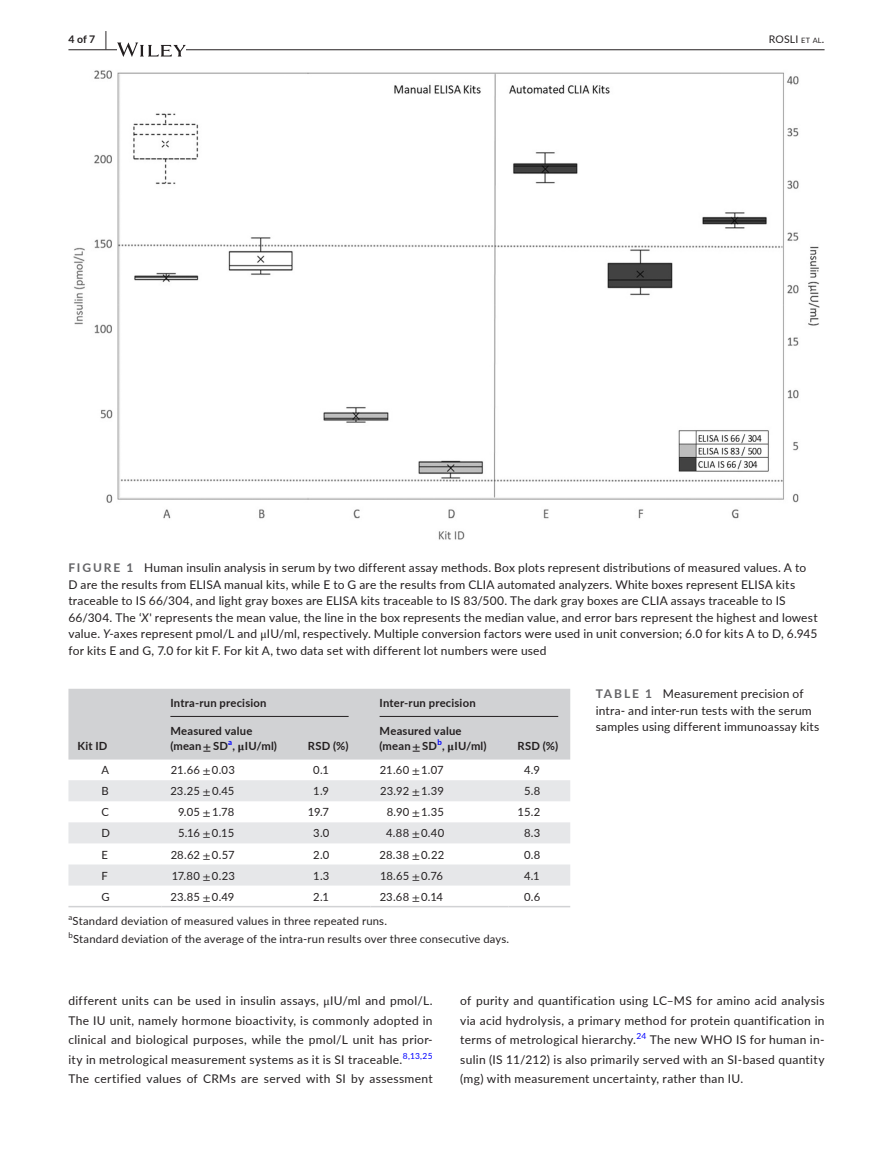
<style>
.page{position:relative;width:893px;height:1174px;background:#fff}
.page>*{position:absolute;margin:0;border:0;box-sizing:border-box;transform-origin:0 0}
.t1{font:12px/19.5px "Lato";letter-spacing:.015em;color:#231f20;text-align:justify}
.t2{font:11.25px "Lato";letter-spacing:.015em;color:#231f20}
.t3{font:700 11.25px/15.8px "Lato";letter-spacing:.02em;color:#231f20}
.t4{font:10.5px "Lato";letter-spacing:.015em;color:#231f20}
.t5{font:700 10.5px "Lato";color:#231f20}
.t6{font:700 7.8px "Lato";color:#00f}
.t7{font:7.8px "Lato";color:#231f20}
.s1{font-size:19.5px}
.s2{font-size:7.35px}
.s3{font-weight:700;color:#636366}
.s4{font-style:italic}
.s5{font-family:"STIX"}
</style>
<div class="page">
<hr style="left:68px;top:49px;width:756px;height:1px;background:#231f20">
<svg style="left:117px;top:42px;width:69px;height:15px"></svg>
<img style="left:73px;top:70px;width:747px;height:470px">
<div style="left:68px;top:688px;width:502px;height:71px;background:#d1d2d4"></div>
<svg style="left:68px;top:780px;width:502px;height:105px;fill:#e6e7e9"></svg>
<hr style="left:68px;top:906px;width:93px;height:1px;background:#d1d2d4">
<hr style="left:161px;top:906px;width:138px;height:1px;background:#d1d2d4">
<hr style="left:299px;top:906px;width:72px;height:1px;background:#d1d2d4">
<hr style="left:371px;top:906px;width:138px;height:1px;background:#d1d2d4">
<hr style="left:509px;top:906px;width:61px;height:1px;background:#d1d2d4">
<hr style="left:170px;top:716px;width:179px;height:1px;background:#231f20">
<hr style="left:380px;top:716px;width:178px;height:1px;background:#231f20">
<p class="t5" style="left:68px;top:31px;width:40px">4 of 7 <span class="s1">|</span></p>
<p class="t4" style="left:769px;top:31px;width:57px">ROSLI <span class="s2">et al</span>.</p>
<p class="t1" style="left:68px;top:559px;width:751px;line-height:16.5px;text-align:left"><span class="s3">FIGURE 1</span> Human insulin analysis in serum by two different assay methods. Box plots represent distributions of measured values. A to D are the results from ELISA manual kits, while E to G are the results from CLIA automated analyzers. White boxes represent ELISA kits traceable to IS 66/304, and light gray boxes are ELISA kits traceable to IS 83/500. The dark gray boxes are CLIA assays traceable to IS 66/304. The ‘<span class="s4">X</span>' represents the mean value, the line in the box represents the median value, and error bars represent the highest and lowest value. <span class="s4">Y</span>-axes represent pmol/L and <span class="s5">μ</span>IU/ml, respectively. Multiple conversion factors were used in unit conversion; 6.0 for kits A to D, 6.945 for kits E and G, 7.0 for kit F. For kit A, two data set with different lot numbers were used</p>
<p class="t3" style="left:77px;top:738px;width:31px">Kit ID</p>
<p class="t3" style="left:170px;top:694px;width:98px">Intra-run precision</p>
<p class="t3" style="left:380px;top:694px;width:98px">Inter-run precision</p>
<p class="t3" style="left:170px;top:722px;width:108px">Measured value (mean <span class="s5">±</span> SD , <span class="s5">μ</span>IU/ml)</p>
<p class="t3" style="left:380px;top:722px;width:109px">Measured value (mean <span class="s5">±</span> SD , <span class="s5">μ</span>IU/ml)</p>
<p class="t6" style="left:437px;top:736px;width:6px">b</p>
<p class="t3" style="left:518px;top:738px;width:42px">RSD (%)</p>
<p class="t6" style="left:228px;top:736px;width:5px">a</p>
<p class="t3" style="left:308px;top:738px;width:42px">RSD (%)</p>
<p class="t2" style="left:101px;top:762px;width:9px">A</p>
<p class="t2" style="left:171px;top:762px;width:66px">21.66 <span class="s5">±</span> 0.03</p>
<p class="t2" style="left:313px;top:762px;width:17px">0.1</p>
<p class="t2" style="left:380px;top:762px;width:65px">21.60 <span class="s5">±</span> 1.07</p>
<p class="t2" style="left:524px;top:762px;width:17px">4.9</p>
<p class="t2" style="left:101px;top:783px;width:9px">B</p>
<p class="t2" style="left:170px;top:783px;width:66px">23.25 <span class="s5">±</span> 0.45</p>
<p class="t2" style="left:313px;top:783px;width:17px">1.9</p>
<p class="t2" style="left:380px;top:783px;width:65px">23.92 <span class="s5">±</span> 1.39</p>
<p class="t2" style="left:524px;top:783px;width:18px">5.8</p>
<p class="t2" style="left:101px;top:804px;width:9px">C</p>
<p class="t2" style="left:178px;top:804px;width:58px">9.05 <span class="s5">±</span> 1.78</p>
<p class="t2" style="left:308px;top:804px;width:23px">19.7</p>
<p class="t2" style="left:387px;top:804px;width:59px">8.90 <span class="s5">±</span> 1.35</p>
<p class="t2" style="left:518px;top:804px;width:24px">15.2</p>
<p class="t2" style="left:101px;top:825px;width:10px">D</p>
<p class="t2" style="left:178px;top:825px;width:58px">5.16 <span class="s5">±</span> 0.15</p>
<p class="t2" style="left:313px;top:825px;width:18px">3.0</p>
<p class="t2" style="left:386px;top:825px;width:59px">4.88 <span class="s5">±</span> 0.40</p>
<p class="t2" style="left:524px;top:825px;width:18px">8.3</p>
<p class="t2" style="left:101px;top:846px;width:8px">E</p>
<p class="t2" style="left:171px;top:846px;width:66px">28.62 <span class="s5">±</span> 0.57</p>
<p class="t2" style="left:313px;top:846px;width:18px">2.0</p>
<p class="t2" style="left:380px;top:846px;width:66px">28.38 <span class="s5">±</span> 0.22</p>
<p class="t2" style="left:524px;top:846px;width:18px">0.8</p>
<p class="t2" style="left:101px;top:867px;width:8px">F</p>
<p class="t2" style="left:172px;top:867px;width:65px">17.80 <span class="s5">±</span> 0.23</p>
<p class="t2" style="left:313px;top:867px;width:18px">1.3</p>
<p class="t2" style="left:380px;top:867px;width:65px">18.65 <span class="s5">±</span> 0.76</p>
<p class="t2" style="left:524px;top:867px;width:17px">4.1</p>
<p class="t2" style="left:101px;top:888px;width:10px">G</p>
<p class="t2" style="left:171px;top:888px;width:65px">23.85 <span class="s5">±</span> 0.49</p>
<p class="t2" style="left:313px;top:888px;width:17px">2.1</p>
<p class="t2" style="left:380px;top:888px;width:65px">23.68 <span class="s5">±</span> 0.14</p>
<p class="t2" style="left:524px;top:888px;width:18px">0.6</p>
<p class="t7" style="left:68px;top:912px;width:5px">a</p>
<p class="t2" style="left:73px;top:913px;width:316px">Standard deviation of measured values in three repeated runs.</p>
<p class="t7" style="left:68px;top:930px;width:6px">b</p>
<p class="t2" style="left:73px;top:931px;width:438px">Standard deviation of the average of the intra-run results over three consecutive days.</p>
<p class="t1" style="left:596px;top:685px;width:225px;line-height:16.5px;text-align:left"><span class="s3">TABLE 1</span> Measurement precision of intra- and inter-run tests with the serum samples using different immunoassay kits</p>
<p class="t1" style="left:68px;top:990px;width:366px">different units can be used in insulin assays, <span class="s5">μ</span>IU/ml and pmol/L.<br>The IU unit, namely hormone bioactivity, is commonly adopted in clinical and biological purposes, while the pmol/L unit has prior&shy;ity in metrological measurement systems as it is SI traceable.<sup>8,13,25<br></sup>The certified values of CRMs are served with SI by assessment</p>
<p class="t1" style="left:460px;top:990px;width:366px">of purity and quantification using LC–MS for amino acid analysis via acid hydrolysis, a primary method for protein quantification in terms of metrological hierarchy.<sup>24</sup> The new WHO IS for human in&shy;sulin (IS 11/212) is also primarily served with an SI-based quantity (mg) with measurement uncertainty, rather than IU.</p>
</div>
